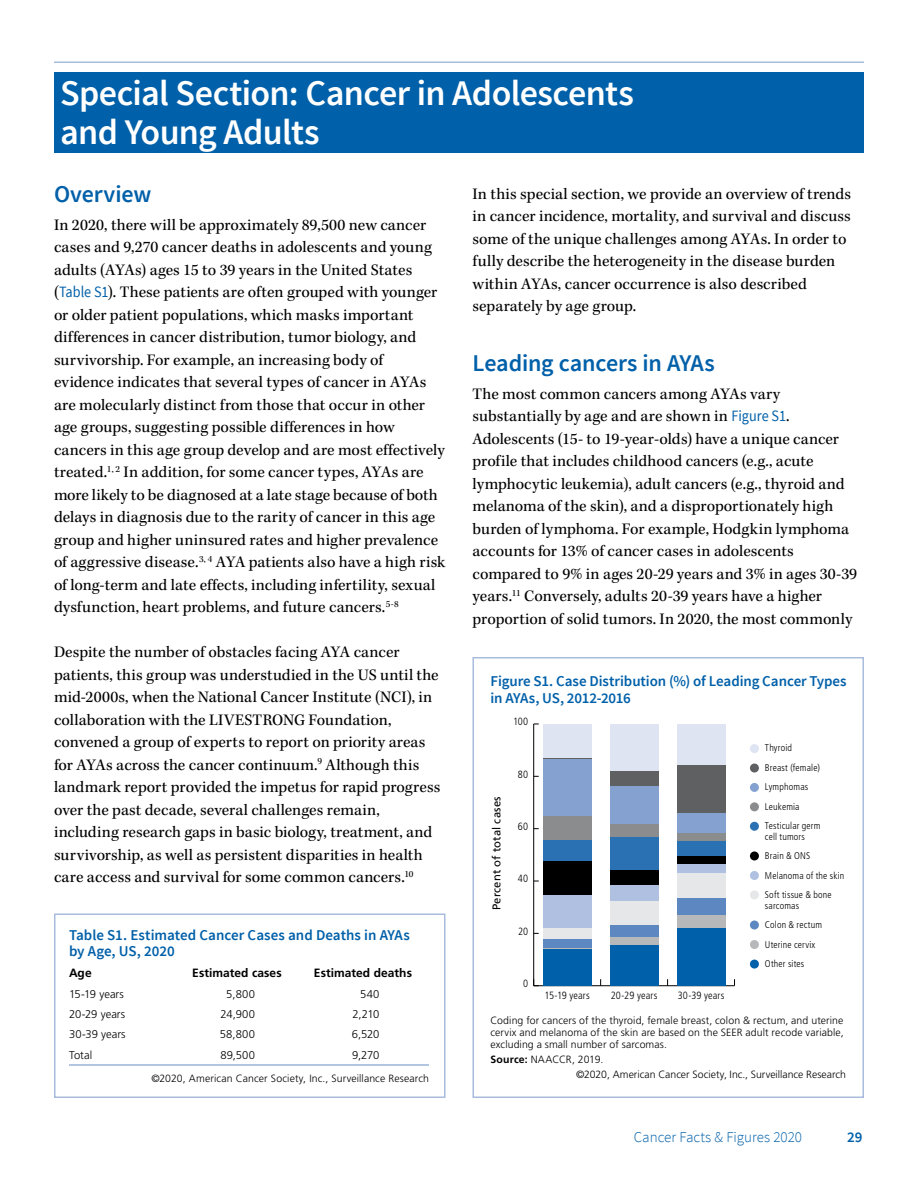
<style>
.page{position:relative;width:918px;height:1188px;background:#fff}
.page>*{position:absolute;margin:0;border:0;box-sizing:border-box;transform-origin:0 0}
.t1{font:600 36px/39px "Source Sans Pro";letter-spacing:-.02em;color:#fff}
.t2{font:600 24px "Source Sans Pro";letter-spacing:-.005em;color:#0060a9}
.t3{font:16.5px/22.5px "Kepler Std";letter-spacing:.005em;color:#000}
.t4{font:600 15px/16.5px "Source Sans Pro";letter-spacing:-.005em;color:#0060a9}
.t5{font:300 15px "Source Sans Pro";color:#0060a9}
.t6{font:700 12px "Frutiger LT Std";letter-spacing:.005em;color:#000}
.t7{font:300 11.25px "Frutiger LT Std";color:#000}
.t8{font:11.25px "Frutiger LT Std";letter-spacing:.015em;color:#000}
.t9{font:300 10.5px/12px "Frutiger LT Std";letter-spacing:.01em;color:#000;text-align:justify}
.t10{font:300 condensed 10.5px "Frutiger LT Std";letter-spacing:.015em;color:#000}
.t11{font:300 condensed 9.75px/19.5px "Frutiger LT Std";letter-spacing:.02em;color:#000}
.s1{font-family:"Source Sans Pro";font-size:15.75px;color:#0060a9}
.s2{font-weight:700}
</style>
<div class="page">
<div style="left:54px;top:72px;width:810px;height:81px;background:#0060a9"></div>
<hr style="left:54px;top:62px;width:810px;height:1px;background:#aabcde">
<hr style="left:534px;top:985px;width:201px;height:1px;background:#000">
<hr style="left:533px;top:724px;width:1px;height:262px;background:#000">
<svg style="left:533px;top:979px;width:6px;height:7px"></svg>
<div style="left:543px;top:724px;width:48px;height:35px;background:#dfe4f2"></div>
<div style="left:610px;top:724px;width:48px;height:47px;background:#dfe4f2"></div>
<div style="left:677px;top:724px;width:48px;height:41px;background:#dfe4f2"></div>
<div style="left:610px;top:771px;width:48px;height:16px;background:#5f6062"></div>
<div style="left:677px;top:765px;width:48px;height:48px;background:#5f6062"></div>
<div style="left:543px;top:759px;width:48px;height:57px;background:#85a1d0"></div>
<div style="left:610px;top:787px;width:48px;height:37px;background:#85a1d0"></div>
<div style="left:677px;top:813px;width:48px;height:20px;background:#85a1d0"></div>
<div style="left:543px;top:816px;width:48px;height:24px;background:#8a8c8e"></div>
<div style="left:610px;top:824px;width:48px;height:14px;background:#8a8c8e"></div>
<div style="left:677px;top:833px;width:48px;height:8px;background:#8a8c8e"></div>
<div style="left:543px;top:840px;width:48px;height:21px;background:#2a71b4"></div>
<div style="left:610px;top:838px;width:48px;height:32px;background:#2a71b4"></div>
<div style="left:677px;top:841px;width:48px;height:15px;background:#2a71b4"></div>
<div style="left:543px;top:861px;width:48px;height:34px;background:#000"></div>
<div style="left:610px;top:870px;width:48px;height:15px;background:#000"></div>
<div style="left:677px;top:856px;width:48px;height:9px;background:#000"></div>
<div style="left:543px;top:895px;width:48px;height:33px;background:#afc0e0"></div>
<div style="left:610px;top:885px;width:48px;height:16px;background:#afc0e0"></div>
<div style="left:677px;top:865px;width:48px;height:9px;background:#afc0e0"></div>
<div style="left:543px;top:928px;width:48px;height:11px;background:#e6e7e8"></div>
<div style="left:610px;top:901px;width:48px;height:25px;background:#e6e7e8"></div>
<div style="left:677px;top:874px;width:48px;height:24px;background:#e6e7e8"></div>
<div style="left:543px;top:939px;width:48px;height:10px;background:#5d87c1"></div>
<div style="left:610px;top:926px;width:48px;height:12px;background:#5d87c1"></div>
<div style="left:677px;top:898px;width:48px;height:18px;background:#5d87c1"></div>
<div style="left:610px;top:938px;width:48px;height:8px;background:#b6b8ba"></div>
<div style="left:677px;top:916px;width:48px;height:12px;background:#b6b8ba"></div>
<div style="left:543px;top:949px;width:48px;height:37px;background:#0060a9"></div>
<div style="left:610px;top:946px;width:48px;height:40px;background:#0060a9"></div>
<div style="left:677px;top:928px;width:48px;height:58px;background:#0060a9"></div>
<div style="left:750px;top:744px;width:9px;height:9px;background:#dfe4f2;border-radius:50%"></div>
<div style="left:750px;top:960px;width:9px;height:9px;background:#0060a9;border-radius:50%"></div>
<div style="left:750px;top:940px;width:9px;height:9px;background:#b6b8ba;border-radius:50%"></div>
<div style="left:750px;top:921px;width:9px;height:9px;background:#5d87c1;border-radius:50%"></div>
<div style="left:750px;top:890px;width:9px;height:9px;background:#e6e7e8;border-radius:50%"></div>
<div style="left:750px;top:871px;width:9px;height:9px;background:#afc0e0;border-radius:50%"></div>
<div style="left:750px;top:851px;width:9px;height:9px;background:#000;border-radius:50%"></div>
<div style="left:750px;top:822px;width:9px;height:9px;background:#2a71b4;border-radius:50%"></div>
<div style="left:750px;top:802px;width:9px;height:9px;background:#8a8c8e;border-radius:50%"></div>
<div style="left:750px;top:783px;width:9px;height:9px;background:#85a1d0;border-radius:50%"></div>
<div style="left:750px;top:764px;width:9px;height:9px;background:#5f6062;border-radius:50%"></div>
<div style="left:472px;top:657px;width:392px;height:441px;border:2px solid #aabcde"></div>
<hr style="left:69px;top:1065px;width:108px;height:1px;background:#668cc4">
<hr style="left:177px;top:1065px;width:126px;height:1px;background:#668cc4">
<hr style="left:303px;top:1065px;width:126px;height:1px;background:#668cc4">
<div style="left:54px;top:914px;width:392px;height:184px;border:2px solid #aabcde"></div>
<h1 class="t1" style="left:60px;top:75px;width:575px">Special Section: Cancer in Adolescents and Young Adults</h1>
<h2 class="t2" style="left:54px;top:179px;width:99px">Overview</h2>
<p class="t3" style="left:54px;top:214px;width:393px">In 2020, there will be approximately 89,500 new cancer cases and 9,270 cancer deaths in adolescents and young adults (AYAs) ages 15 to 39 years in the United States (<span class="s1">Table S1</span>). These patients are often grouped with younger or older patient populations, which masks important differences in cancer distribution, tumor biology, and survivorship. For example, an increasing body of evidence indicates that several types of cancer in AYAs are molecularly distinct from those that occur in other age groups, suggesting possible differences in how cancers in this age group develop and are most effectively treated.<sup>1,</sup> <sup>2</sup> In addition, for some cancer types, AYAs are more likely to be diagnosed at a late stage because of both delays in diagnosis due to the rarity of cancer in this age group and higher uninsured rates and higher prevalence of aggressive disease.<sup>3,</sup> <sup>4</sup> AYA patients also have a high risk of long-term and late effects, including infertility, sexual dysfunction, heart problems, and future cancers.<sup>5-8</sup></p>
<p class="t3" style="left:54px;top:642px;width:388px">Despite the number of obstacles facing AYA cancer patients, this group was understudied in the US until the mid-2000s, when the National Cancer Institute (NCI), in collaboration with the LIVESTRONG Foundation, convened a group of experts to report on priority areas for AYAs across the cancer continuum.<sup>9</sup> Although this landmark report provided the impetus for rapid progress over the past decade, several challenges remain, including research gaps in basic biology, treatment, and survivorship, as well as persistent disparities in health care access and survival for some common cancers.<sup>10</sup></p>
<p class="t3" style="left:472px;top:183px;width:380px">In this special section, we provide an overview of trends in cancer incidence, mortality, and survival and discuss some of the unique challenges among AYAs. In order to fully describe the heterogeneity in the disease burden within AYAs, cancer occurrence is also described separately by age group.</p>
<h2 class="t2" style="left:472px;top:347px;width:244px">Leading cancers in AYAs</h2>
<p class="t3" style="left:472px;top:383px;width:386px">The most common cancers among AYAs vary substantially by age and are shown in <span class="s1">Figure S1</span>.<br>Adolescents (15- to 19-year-olds) have a unique cancer profile that includes childhood cancers (e.g., acute lymphocytic leukemia), adult cancers (e.g., thyroid and melanoma of the skin), and a disproportionately high burden of lymphoma. For example, Hodgkin lymphoma accounts for 13% of cancer cases in adolescents compared to 9% in ages 20-29 years and 3% in ages 30-39 years.<sup>11</sup> Conversely, adults 20-39 years have a higher proportion of solid tumors. In 2020, the most commonly</p>
<p class="t4" style="left:490px;top:673px;width:358px">Figure S1. Case Distribution (%) of Leading Cancer Types in AYAs, US, 2012-2016</p>
<p class="t10" style="left:513px;top:716px;width:17px">100</p>
<p class="t11" style="left:765px;top:738px;width:57px">Thyroid<br>Breast (female)<br>Lymphomas<br>Leukemia<br>Testicular germ</p>
<p class="t11" style="left:765px;top:827px;width:81px">cell tumors<br>Brain &amp; ONS<br>Melanoma of the skin<br>Soft tissue &amp; bone</p>
<p class="t11" style="left:765px;top:896px;width:59px">sarcomas<br>Colon &amp; rectum<br>Uterine cervix<br>Other sites</p>
<p class="t10" style="left:518px;top:768px;width:12px">80</p>
<p class="t8" style="left:490px;top:910px;width:115px;rotate:-90deg">Percent of total cases</p>
<p class="t10" style="left:518px;top:820px;width:12px">60</p>
<p class="t10" style="left:518px;top:873px;width:12px">40</p>
<p class="t10" style="left:518px;top:925px;width:12px">20</p>
<p class="t4" style="left:69px;top:927px;width:342px">Table S1. Estimated Cancer Cases and Deaths in AYAs by Age, US, 2020</p>
<p class="t6" style="left:69px;top:966px;width:24px">Age</p>
<p class="t6" style="left:192px;top:966px;width:91px">Estimated cases</p>
<p class="t6" style="left:314px;top:966px;width:100px">Estimated deaths</p>
<p class="t7" style="left:69px;top:987px;width:56px">15-19 years</p>
<p class="t7" style="left:226px;top:987px;width:30px">5,800</p>
<p class="t7" style="left:360px;top:987px;width:21px">540</p>
<p class="t7" style="left:69px;top:1008px;width:58px">20-29 years</p>
<p class="t7" style="left:221px;top:1008px;width:36px">24,900</p>
<p class="t7" style="left:352px;top:1008px;width:29px">2,210</p>
<p class="t7" style="left:69px;top:1028px;width:58px">30-39 years</p>
<p class="t7" style="left:220px;top:1028px;width:37px">58,800</p>
<p class="t7" style="left:352px;top:1028px;width:29px">6,520</p>
<p class="t7" style="left:69px;top:1049px;width:25px">Total</p>
<p class="t7" style="left:221px;top:1049px;width:36px">89,500</p>
<p class="t7" style="left:352px;top:1049px;width:29px">9,270</p>
<p class="t9" style="left:151px;top:1072px;width:279px">©2020, American Cancer Society, Inc., Surveillance Research</p>
<p class="t10" style="left:523px;top:977px;width:7px">0</p>
<p class="t10" style="left:545px;top:990px;width:47px">15-19 years</p>
<p class="t10" style="left:611px;top:990px;width:48px">20-29 years</p>
<p class="t10" style="left:678px;top:990px;width:48px">30-39 years</p>
<p class="t9" style="left:490px;top:1015px;width:355px">Coding for cancers of the thyroid, female breast, colon &amp; rectum, and uterine cervix and melanoma of the skin are based on the SEER adult recode variable, excluding a small number of sarcomas.</p>
<p class="t9" style="left:576px;top:1052px;width:271px;line-height:15px;text-indent:-86px"><span class="s2">Source:</span> NAACCR, 2019.<br>©2020, American Cancer Society, Inc., Surveillance Research</p>
<p class="t5" style="left:634px;top:1127px;width:170px">Cancer Facts &amp; Figures 2020</p>
<p class="t4" style="left:847px;top:1129px;width:17px">29</p>
</div>
